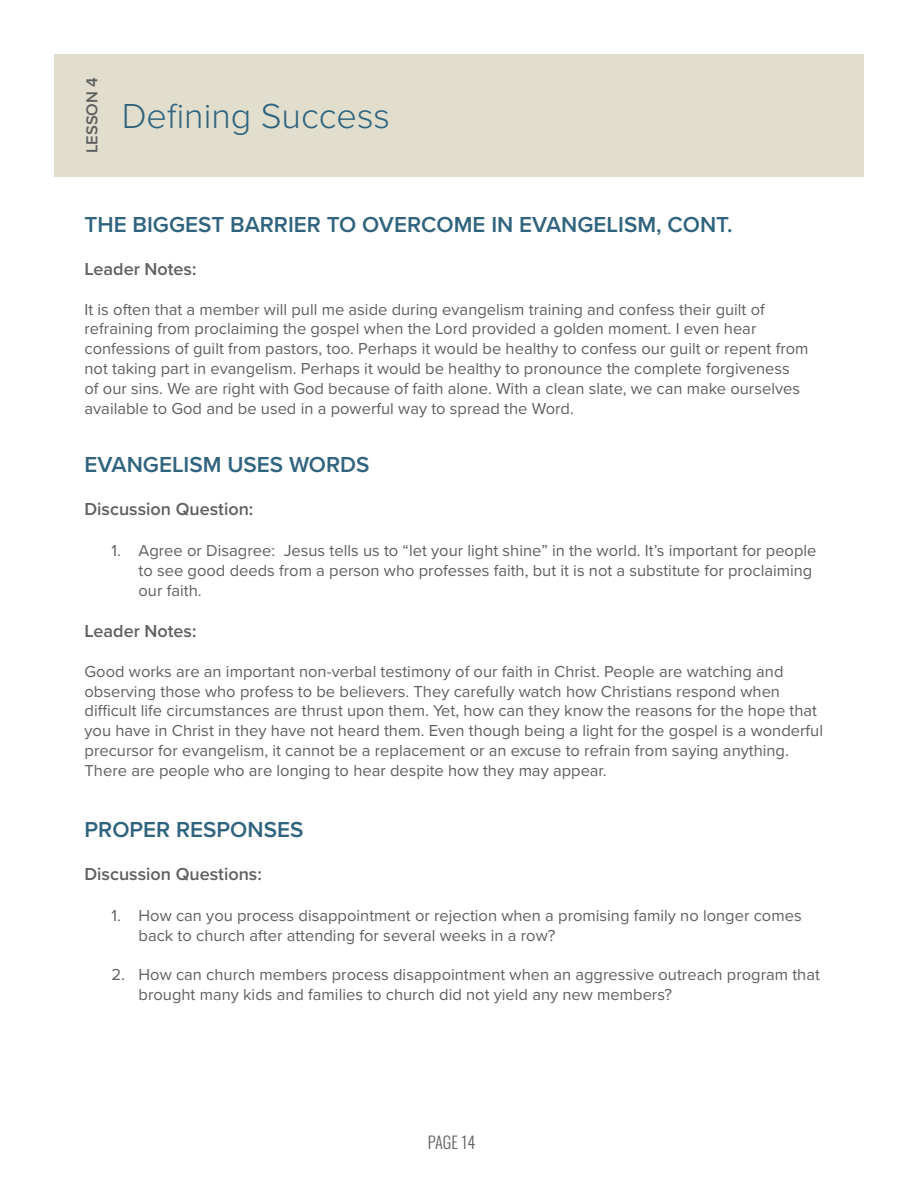
<style>
.page{position:relative;width:918px;height:1188px;background:#fff}
.page>*{position:absolute;margin:0;border:0;box-sizing:border-box;transform-origin:0 0}
.t1{font:300 36px "Proxima Nova";color:#30647e}
.t2{font:600 22.5px "Proxima Nova";color:#30647e}
.t3{font:600 18px "Proxima Nova";color:#5f6061}
.t4{font:16.5px/19.8px "Proxima Nova";color:#5f6061}
.t5{font:600 16.5px "Proxima Nova";color:#5f6061}
.t6{font:300 16.5px "Oswald";color:#5f6061}
</style>
<div class="page">
<div style="left:54px;top:54px;width:810px;height:123px;background:#e2dece"></div>
<p class="t5" style="left:80px;top:153px;width:77px;rotate:-90deg">LESSON 4</p>
<h1 class="t1" style="left:122px;top:89px;width:270px">Defining Success</h1>
<h2 class="t2" style="left:85px;top:208px;width:650px">THE BIGGEST BARRIER TO OVERCOME IN EVANGELISM, CONT.</h2>
<p class="t3" style="left:85px;top:256px;width:114px">Leader Notes:</p>
<p class="t4" style="left:85px;top:298px;width:726px">It is often that a member will pull me aside during evangelism training and confess their guilt of refraining from proclaiming the gospel when the Lord provided a golden moment. I even hear confessions of guilt from pastors, too. Perhaps it would be healthy to confess our guilt or repent from not taking part in evangelism. Perhaps it would be healthy to pronounce the complete forgiveness<br>of our sins. We are right with God because of faith alone. With a clean slate, we can make ourselves available to God and be used in a powerful way to spread the Word.</p>
<h2 class="t2" style="left:85px;top:448px;width:287px">EVANGELISM USES WORDS</h2>
<p class="t3" style="left:85px;top:495px;width:170px">Discussion Question:</p>
<p class="t4" style="left:139px;top:540px;width:680px;text-indent:-27px">1. Agree or Disagree: Jesus tells us to “let your light shine” in the world. It’s important for people to see good deeds from a person who professes faith, but it is not a substitute for proclaiming our faith.</p>
<p class="t3" style="left:85px;top:618px;width:114px">Leader Notes:</p>
<p class="t4" style="left:85px;top:661px;width:740px">Good works are an important non-verbal testimony of our faith in Christ. People are watching and observing those who profess to be believers. They carefully watch how Christians respond when difficult life circumstances are thrust upon them. Yet, how can they know the reasons for the hope that you have in Christ in they have not heard them. Even though being a light for the gospel is a wonderful precursor for evangelism, it cannot be a replacement or an excuse to refrain from saying anything.<br>There are people who are longing to hear despite how they may appear.</p>
<h2 class="t2" style="left:85px;top:813px;width:220px">PROPER RESPONSES</h2>
<p class="t3" style="left:85px;top:860px;width:179px">Discussion Questions:</p>
<p class="t4" style="left:139px;top:905px;width:665px;text-indent:-27px">1. How can you process disappointment or rejection when a promising family no longer comes back to church after attending for several weeks in a row?</p>
<p class="t4" style="left:139px;top:964px;width:683px;text-indent:-27px">2. How can church members process disappointment when an aggressive outreach program that brought many kids and families to church did not yield any new members?</p>
<p class="t6" style="left:428px;top:1128px;width:49px">PAGE 14</p>
</div>
